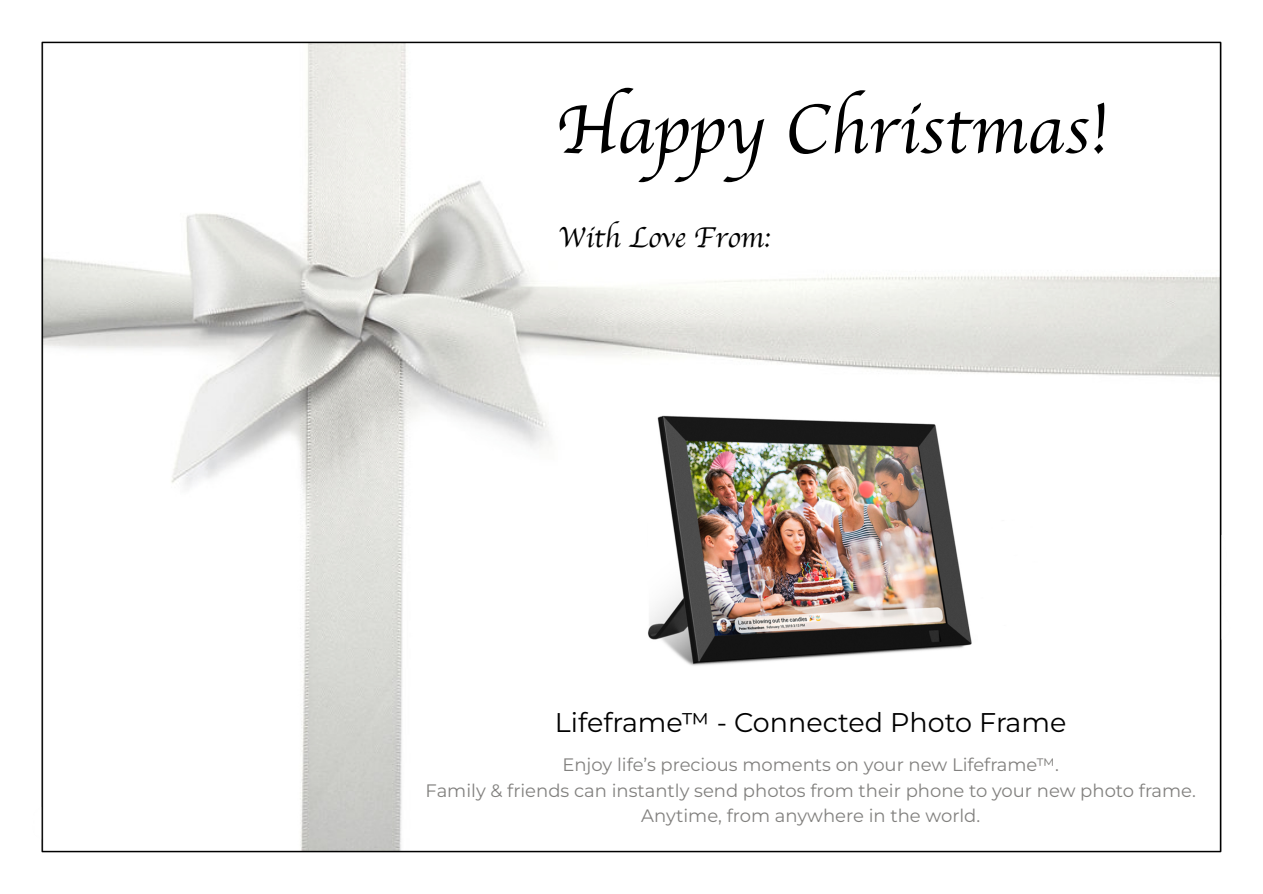
<style>
.page{position:relative;width:1263px;height:894px;background:#fff}
.page>*{position:absolute;margin:0;border:0;box-sizing:border-box;transform-origin:0 0}
.t1{font:72px "Apple Chancery";color:#000}
.t2{font:30px "Apple Chancery";color:#000}
.t3{font:27px "Montserrat";color:#000}
.t4{font:18px/25.5px "Montserrat";color:#82817f;text-align:center}
</style>
<div class="page">
<img style="left:41px;top:41px;width:1181px;height:811px">
<img style="left:644px;top:411px;width:333px;height:258px">
<h1 class="t1" style="left:556px;top:95px;width:553px">Happy Christmas!</h1>
<h2 class="t2" style="left:558px;top:223px;width:214px">With Love From:</h2>
<h3 class="t3" style="left:555px;top:705px;width:513px">Lifeframe™ - Connected Photo Frame</h3>
<p class="t4" style="left:426px;top:751px;width:772px">Enjoy life’s precious moments on your new Lifeframe™.<br>Family &amp; friends can instantly send photos from their phone to your new photo frame.<br>Anytime, from anywhere in the world.</p>
</div>
